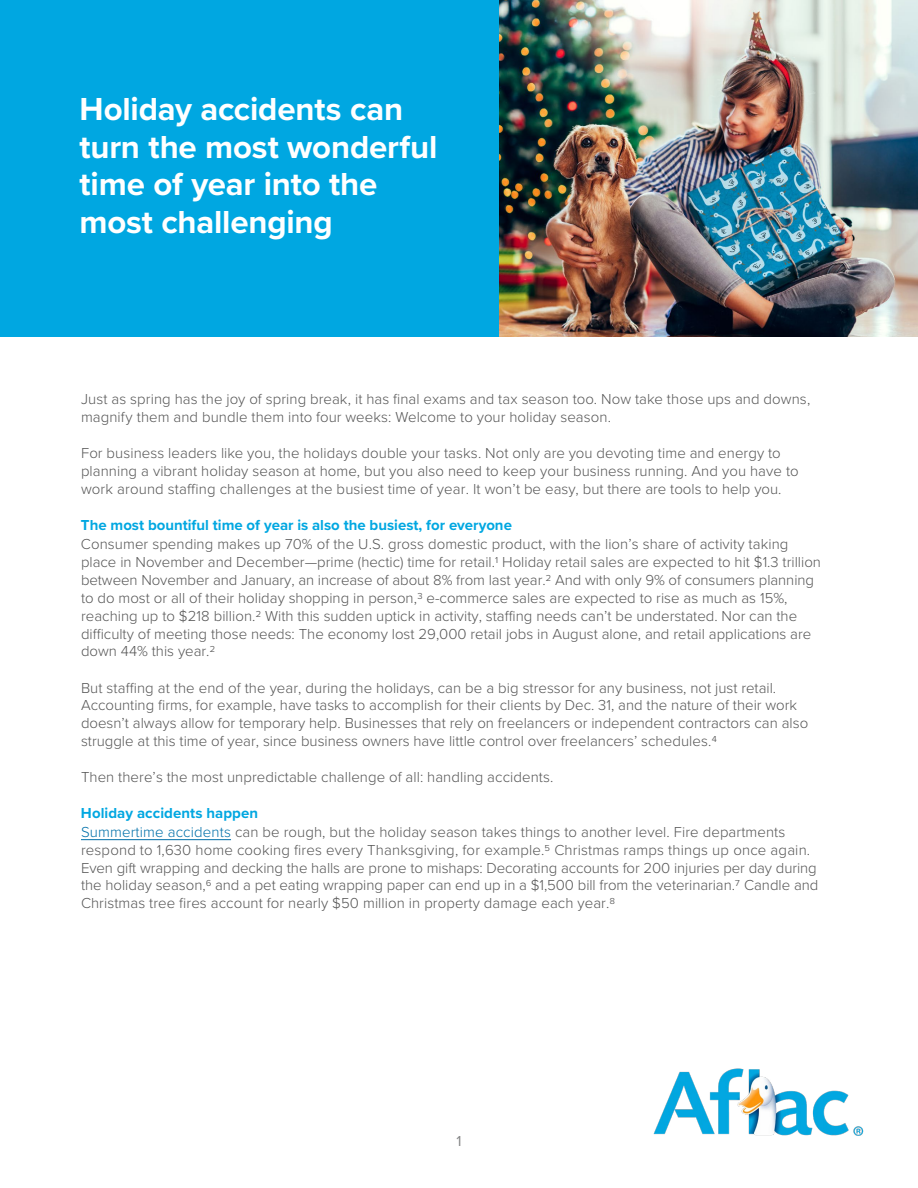
<style>
.page{position:relative;width:918px;height:1188px;background:#fff}
.page>*{position:absolute;margin:0;border:0;box-sizing:border-box;transform-origin:0 0}
.t1{font:700 33px/37.5px "Proxima Nova";letter-spacing:-.005em;color:#fff}
.t2{font:300 15px/18px "Proxima Nova";color:#555}
.t3{font:700 15px "Proxima Nova";color:#00a7e1}
.t4{font:15px "Proxima Nova";color:#858687}
.s1{font-weight:700;color:#00a7e1}
.s2{color:#0070a9}
</style>
<div class="page">
<img style="left:653px;top:1068px;width:211px;height:68px">
<hr style="left:81px;top:839px;width:150px;height:1px;background:#0070a9">
<img style="left:499px;top:0;width:419px;height:337px">
<div style="left:0;top:0;width:499px;height:337px;background:#00a7e1"></div>
<h1 class="t1" style="left:80px;top:90px;width:359px">Holiday accidents can turn the most wonderful time of year into the most challenging</h1>
<p class="t2" style="left:81px;top:389px;width:731px">Just as spring has the joy of spring break, it has final exams and tax season too. Now take those ups and downs, magnify them and bundle them into four weeks: Welcome to your holiday season.</p>
<p class="t2" style="left:81px;top:443px;width:719px">For business leaders like you, the holidays double your tasks. Not only are you devoting time and energy to planning a vibrant holiday season at home, but you also need to keep your business running. And you have to work around staffing challenges at the busiest time of year. It won’t be easy, but there are tools to help you.</p>
<p class="t3" style="left:81px;top:514px;width:432px">The most bountiful time of year is also the busiest, for everyone</p>
<p class="t2" style="left:81px;top:534px;width:742px">Consumer spending makes up 70% of the U.S. gross domestic product, with the lion’s share of activity taking place in November and December—prime (hectic) time for retail.1 Holiday retail sales are expected to hit $1.3 trillion between November and January, an increase of about 8% from last year.2 And with only 9% of consumers planning to do most or all of their holiday shopping in person,3 e-commerce sales are expected to rise as much as 15%, reaching up to $218 billion.2 With this sudden uptick in activity, staffing needs can’t be understated. Nor can the difficulty of meeting those needs: The economy lost 29,000 retail jobs in August alone, and retail applications are down 44% this year.2</p>
<p class="t2" style="left:81px;top:678px;width:729px">But staffing at the end of the year, during the holidays, can be a big stressor for any business, not just retail.<br>Accounting firms, for example, have tasks to accomplish for their clients by Dec. 31, and the nature of their work doesn’t always allow for temporary help. Businesses that rely on freelancers or independent contractors can also struggle at this time of year, since business owners have little control over freelancers’ schedules.4</p>
<p class="t2" style="left:81px;top:768px;width:474px">Then there’s the most unpredictable challenge of all: handling accidents.</p>
<p class="t2" style="left:81px;top:804px;width:739px"><span class="s1">Holiday accidents happen<br></span><span class="s2">Summertime accidents</span> can be rough, but the holiday season takes things to another level. Fire departments respond to 1,630 home cooking fires every Thanksgiving, for example.5 Christmas ramps things up once again.<br>Even gift wrapping and decking the halls are prone to mishaps: Decorating accounts for 200 injuries per day during the holiday season,6 and a pet eating wrapping paper can end up in a $1,500 bill from the veterinarian.7 Candle and Christmas tree fires account for nearly $50 million in property damage each year.8</p>
<p class="t4" style="left:456px;top:1130px;width:7px">1</p>
</div>
